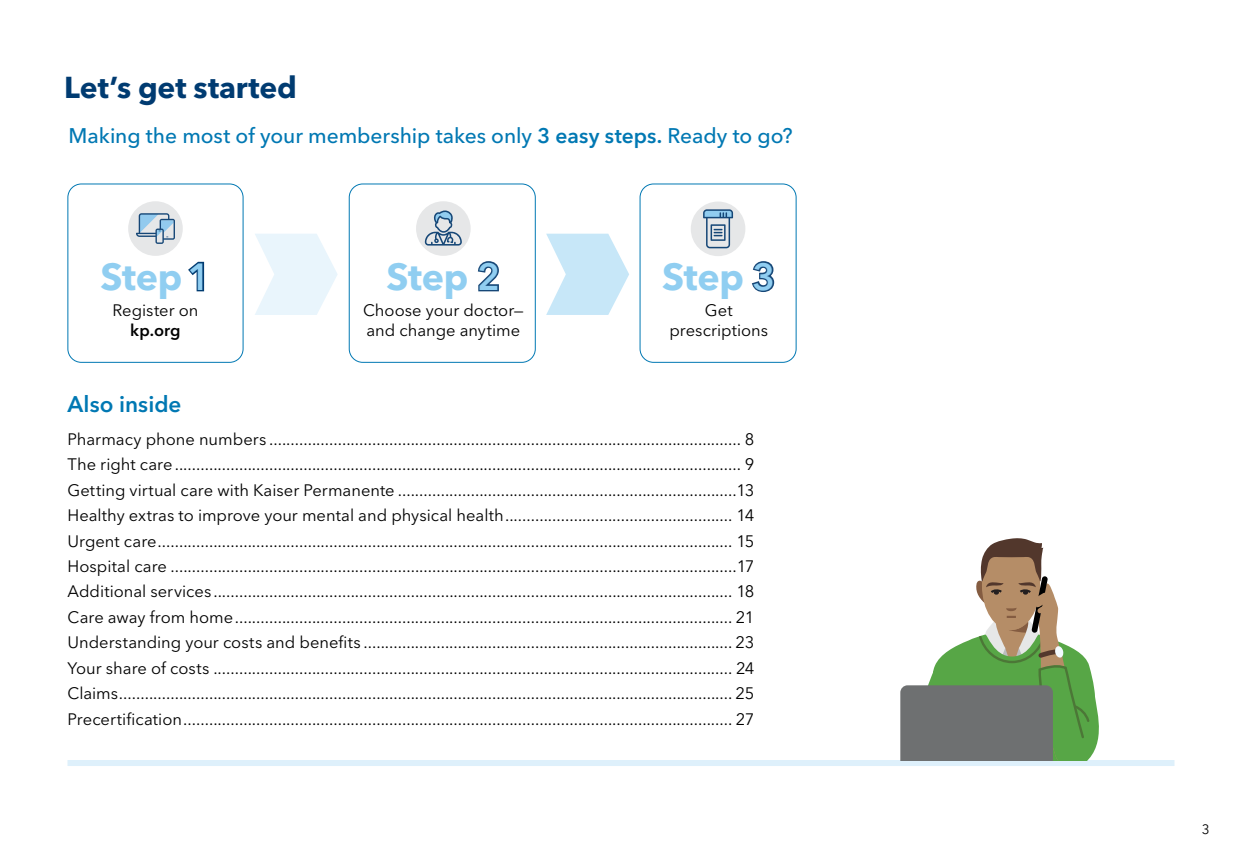
<style>
.page{position:relative;width:1242px;height:864px;background:#fff}
.page>*{position:absolute;margin:0;border:0;box-sizing:border-box;transform-origin:0 0}
.t1{font:700 37.5px "Avenir Next LT Pro";letter-spacing:-.01em;color:#90cef1}
.t2{font:700 30px "Avenir Next LT Pro";color:#003b71}
.t3{font:600 22.5px "Avenir Next LT Pro";letter-spacing:.005em;color:#0078b3}
.t4{font:500 21px "Avenir Next LT Pro";letter-spacing:-.005em;color:#0078b3}
.t5{font:16.5px/25.5px "Avenir Next LT Pro";color:#000}
.t6{font:600 16.5px "Avenir Next LT Pro";color:#000}
.t7{font:13.5px "Avenir Next LT Pro";color:#000}
.s1{font-weight:600}
.s2{font-weight:600;color:#003b71}
.s3{font-weight:600;color:#164777}
</style>
<div class="page">
<div style="left:68px;top:760px;width:1106px;height:6px;background:#def0fb"></div>
<div style="left:128px;top:201px;width:55px;height:55px;background:#e6e7e8;border-radius:50%"></div>
<svg style="left:136px;top:213px;width:39px;height:31px"></svg>
<div style="left:68px;top:184px;width:175px;height:179px;border:1px solid #0078b3;border-radius:14px"></div>
<div style="left:416px;top:201px;width:55px;height:55px;background:#e6e7e8;border-radius:50%"></div>
<svg style="left:425px;top:210px;width:37px;height:36px"></svg>
<div style="left:349px;top:184px;width:187px;height:179px;border:1px solid #0078b3;border-radius:14px"></div>
<div style="left:640px;top:184px;width:157px;height:179px;border:1px solid #0078b3;border-radius:14px"></div>
<div style="left:691px;top:202px;width:54px;height:54px;background:#e6e7e8;border-radius:50%"></div>
<svg style="left:703px;top:209px;width:30px;height:39px"></svg>
<svg style="left:255px;top:234px;width:83px;height:81px"></svg>
<svg style="left:546px;top:234px;width:83px;height:81px"></svg>
<svg style="left:900px;top:538px;width:199px;height:222px"></svg>
<h2 class="t2" style="left:64px;top:69px;width:234px">Let’s get started</h2>
<p class="t4" style="left:69px;top:123px;width:726px">Making the most of your membership takes only <span class="s1">3 easy steps.</span> Ready to go?</p>
<h1 class="t1" style="left:100px;top:254px;width:112px">Step <span class="s2">1</span></h1>
<p class="t5" style="left:112px;top:298px;width:87px">Register on</p>
<p class="t6" style="left:130px;top:320px;width:52px">kp.org</p>
<h1 class="t1" style="left:387px;top:254px;width:115px">Step <span class="s3">2</span></h1>
<p class="t5" style="left:363px;top:301px;width:162px;line-height:19.5px">Choose your doctor— and change anytime</p>
<h1 class="t1" style="left:662px;top:254px;width:115px">Step <span class="s3">3</span></h1>
<p class="t5" style="left:669px;top:301px;width:100px;line-height:19.5px;text-align:center">Get prescriptions</p>
<h3 class="t3" style="left:68px;top:391px;width:116px">Also inside</h3>
<p class="t5" style="left:68px;top:426px;width:689px;text-align:justify">Pharmacy phone numbers .............................................................................................................. 8<br>The right care .................................................................................................................................... 9<br>Getting virtual care with Kaiser Permanente ...............................................................................13<br>Healthy extras to improve your mental and physical health..................................................... 14<br>Urgent care...................................................................................................................................... 15<br>Hospital care ....................................................................................................................................17<br>Additional services ......................................................................................................................... 18<br>Care away from home.................................................................................................................... 21<br>Understanding your costs and benefits ...................................................................................... 23<br>Your share of costs ......................................................................................................................... 24<br>Claims............................................................................................................................................... 25<br>Precertification................................................................................................................................ 27</p>
<p class="t7" style="left:1202px;top:821px;width:9px">3</p>
</div>
